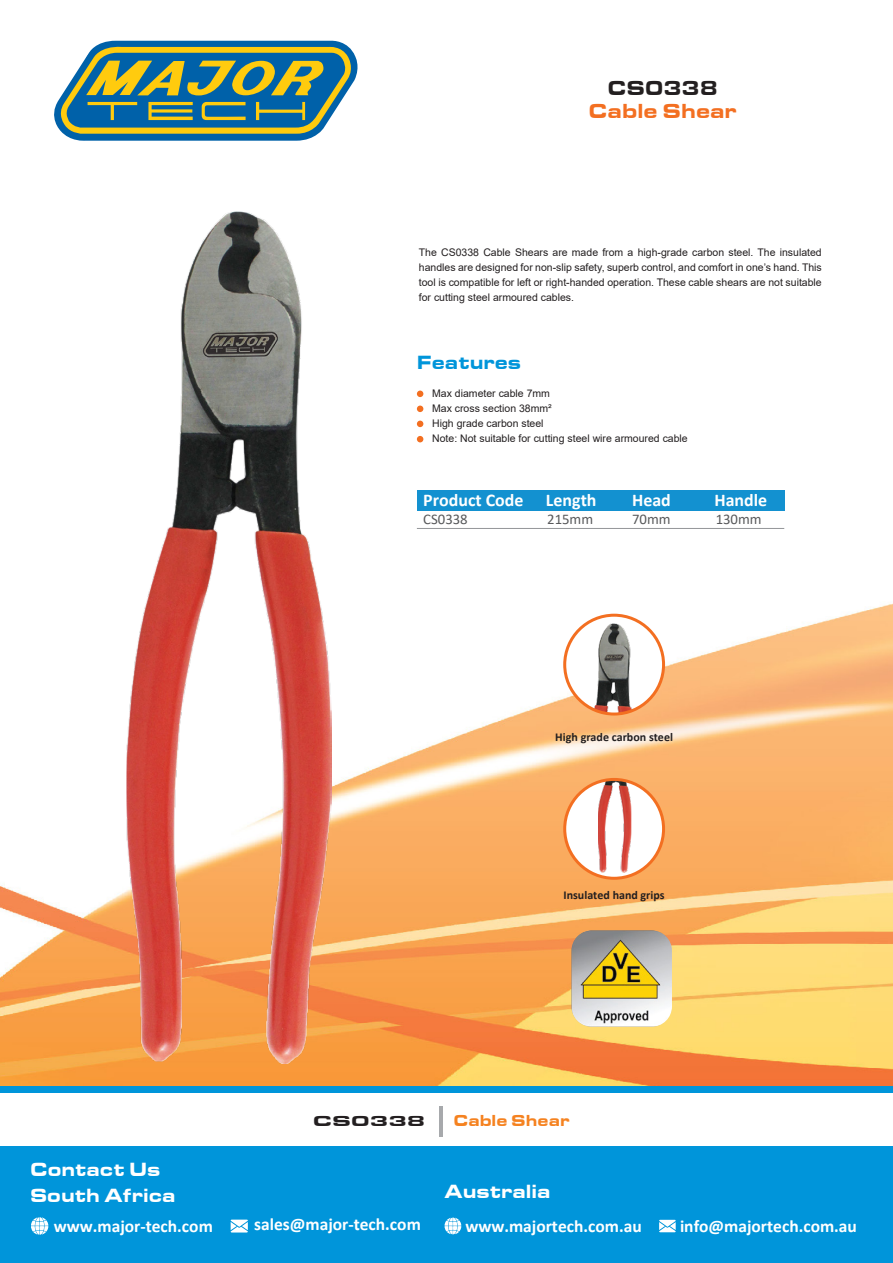
<style>
.page{position:relative;width:893px;height:1263px;background:#fff}
.page>*{position:absolute;margin:0;border:0;box-sizing:border-box;transform-origin:0 0}
.t1{font:21px "Eurostile T Blac Exte";color:#f36f21;scale:.91 1}
.t2{font:21px "Eurostile T Blac Exte";color:#231f20;scale:.91 1}
.t3{font:19.8px/26.5px "Eurostile T Blac Exte";color:#fff;scale:.9 1}
.t4{font:19.8px "Eurostile T Blac Exte";color:#0095da;scale:.9 1}
.t5{font:700 17.85px "Calibri";color:#fff}
.t6{font:700 17.4px "Calibri";color:#fff}
.t7{font:16.5px "Eurostile T Blac Exte";color:#f58220;scale:.91 1}
.t8{font:15px "Eurostile T Blac Exte";color:#231f20;scale:1.3 1}
.t9{font:14.7px "Calibri";color:#58595b}
.t10{font:700 12px "Calibri";color:#231f20}
.t11{font:10.5px/15px "Arial";color:#231f20}
</style>
<div class="page">
<img style="left:0;top:490px;width:893px;height:596px">
<div style="left:0;top:1086px;width:893px;height:177px;background:#0095da"></div>
<div style="left:0;top:1094px;width:893px;height:52px;background:#fff"></div>
<svg style="left:31px;top:1217px;width:17px;height:18px"></svg>
<svg style="left:231px;top:1219px;width:17px;height:13px"></svg>
<svg style="left:659px;top:1220px;width:17px;height:12px"></svg>
<svg style="left:444px;top:1217px;width:17px;height:18px"></svg>
<hr style="left:440px;top:1106px;width:3px;height:31px;background:#a7a9ac">
<svg style="left:54px;top:40px;width:304px;height:101px;background:#6a9384"></svg>
<svg style="left:417px;top:391px;width:6px;height:6px"></svg>
<svg style="left:417px;top:406px;width:6px;height:6px"></svg>
<svg style="left:417px;top:421px;width:6px;height:6px"></svg>
<svg style="left:417px;top:436px;width:6px;height:6px"></svg>
<div style="left:565px;top:615px;width:99px;height:99px;background:#fff;border-radius:50%"></div>
<img style="left:584px;top:623px;width:53px;height:91px">
<div style="left:563px;top:614px;width:102px;height:101px;border:3px solid #f36f21;border-radius:50%"></div>
<div style="left:565px;top:779px;width:99px;height:99px;background:#fff;border-radius:50%"></div>
<img style="left:598px;top:779px;width:33px;height:94px">
<div style="left:563px;top:778px;width:102px;height:102px;border:3px solid #f36f21;border-radius:50%"></div>
<div style="left:417px;top:490px;width:367px;height:21px;background:#1391d0"></div>
<hr style="left:417px;top:528px;width:367px;height:1px;background:#939598">
<img style="left:571px;top:930px;width:101px;height:97px">
<img style="left:127px;top:212px;width:204px;height:852px">
<h1 class="t2" style="left:607px;top:76px;width:123px">CS0338</h1>
<h1 class="t1" style="left:588px;top:99px;width:164px">Cable Shear</h1>
<p class="t11" style="left:419px;top:245px;width:404px;text-align:justify">The CS0338 Cable Shears are made from a high-grade carbon steel. The insulated handles are designed for non-slip safety, superb control, and comfort in one’s hand. This tool is compatible for left or right-handed operation. These cable shears are not suitable for cutting steel armoured cables.</p>
<h2 class="t4" style="left:417px;top:351px;width:117px">Features</h2>
<p class="t11" style="left:432px;top:386px;width:257px">Max diameter cable 7mm<br>Max cross section 38mm²<br>High grade carbon steel<br>Note: Not suitable for cutting steel wire armoured cable</p>
<h3 class="t5" style="left:423px;top:488px;width:102px">Product Code</h3>
<h3 class="t5" style="left:546px;top:488px;width:52px">Length</h3>
<h3 class="t5" style="left:632px;top:488px;width:40px">Head</h3>
<h3 class="t5" style="left:714px;top:488px;width:54px">Handle</h3>
<h3 class="t9" style="left:423px;top:509px;width:46px">CS0338</h3>
<h3 class="t9" style="left:547px;top:509px;width:48px">215mm</h3>
<h3 class="t9" style="left:632px;top:509px;width:40px">70mm</h3>
<h3 class="t9" style="left:716px;top:509px;width:48px">130mm</h3>
<p class="t10" style="left:555px;top:729px;width:119px">High grade carbon steel</p>
<p class="t10" style="left:563px;top:887px;width:103px">Insulated hand grips</p>
<h2 class="t3" style="left:30px;top:1156px;width:163px">Contact Us<br>South Africa</h2>
<h3 class="t8" style="left:313px;top:1112px;width:88px">CS0338</h3>
<h3 class="t7" style="left:453px;top:1111px;width:129px">Cable Shear</h3>
<h2 class="t3" style="left:445px;top:1178px;width:119px">Australia</h2>
<h3 class="t6" style="left:54px;top:1213px;width:161px">www.major-tech.com</h3>
<h3 class="t6" style="left:254px;top:1212px;width:168px">sales@major-tech.com</h3>
<h3 class="t6" style="left:465px;top:1213px;width:178px">www.majortech.com.au</h3>
<h3 class="t6" style="left:680px;top:1213px;width:178px">info@majortech.com.au</h3>
</div>
